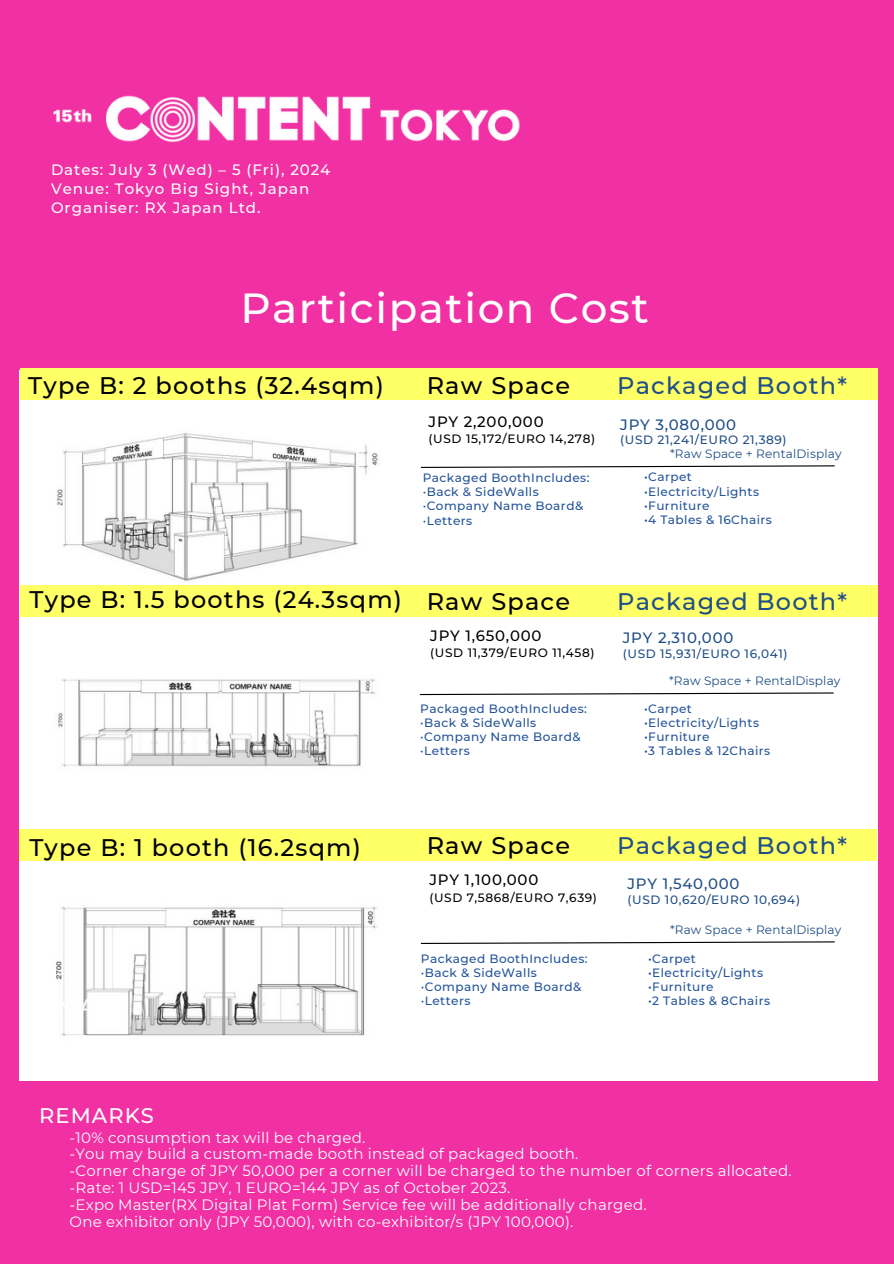
<style>
.page{position:relative;width:894px;height:1264px;background:#fff}
.page>*{position:absolute;margin:0;border:0;box-sizing:border-box;transform-origin:0 0}
.t1{font:500 42px "Montserrat";letter-spacing:.035em;color:#fff}
.t2{font:500 24px "Montserrat";letter-spacing:.05em;color:#000}
.t3{font:500 24px "Montserrat";letter-spacing:.05em;color:#204e86}
.t4{font:500 21px "Montserrat";letter-spacing:.05em;color:#fff}
.t5{font:15px "Montserrat";letter-spacing:.015em;color:#fff}
.t6{font:500 15px "Montserrat";letter-spacing:.065em;color:#fff}
.t7{font:500 15px "Montserrat";letter-spacing:.05em;color:#000}
.t8{font:500 15px "Montserrat";letter-spacing:.05em;color:#204e86}
.t9{font:500 12px "Montserrat";letter-spacing:.035em;color:#24549b}
.t10{font:12px "Montserrat";letter-spacing:.01em;color:#204e86}
.t11{font:500 12px "Montserrat";letter-spacing:.05em;color:#204e86}
.t12{font:500 12px "Montserrat";letter-spacing:.05em;color:#000}
.s1{font-weight:400}
</style>
<div class="page">
<div style="left:0;top:0;width:893px;height:1263px;background:#f130a3"></div>
<div style="left:19px;top:370px;width:858px;height:710px;background:#fff"></div>
<div style="left:20px;top:585px;width:857px;height:31px;background:#ff6"></div>
<div style="left:20px;top:368px;width:857px;height:31px;background:#ff6"></div>
<div style="left:19px;top:829px;width:857px;height:31px;background:#ff6"></div>
<img style="left:56px;top:433px;width:322px;height:148px">
<img style="left:58px;top:679px;width:318px;height:88px">
<img style="left:56px;top:906px;width:321px;height:130px">
<svg style="left:420px;top:465px;width:415px;height:3px"></svg>
<svg style="left:419px;top:692px;width:415px;height:3px"></svg>
<svg style="left:420px;top:941px;width:415px;height:3px"></svg>
<img style="left:53px;top:95px;width:467px;height:48px">
<p class="t6" style="left:51px;top:160px;width:281px">Dates: July 3 (Wed) – 5 (Fri), 2024</p>
<p class="t6" style="left:51px;top:179px;width:260px">Venue: Tokyo Big Sight, Japan</p>
<p class="t6" style="left:51px;top:199px;width:211px">Organiser: RX Japan Ltd.</p>
<p class="t1" style="left:240px;top:282px;width:410px">Participation Cost</p>
<p class="t2" style="left:28px;top:370px;width:357px">Type B: 2 booths (32.4sqm)</p>
<p class="t2" style="left:426px;top:370px;width:145px">Raw Space</p>
<p class="t3" style="left:617px;top:370px;width:231px">Packaged Booth*</p>
<p class="t7" style="left:428px;top:412px;width:116px">JPY 2,200,000</p>
<p class="t12" style="left:428px;top:431px;width:168px">(USD 15,172/EURO 14,278)</p>
<p class="t8" style="left:620px;top:415px;width:117px">JPY 3,080,000</p>
<p class="t11" style="left:620px;top:433px;width:168px">(USD 21,241/EURO 21,389)</p>
<p class="t10" style="left:670px;top:446px;width:173px">*Raw Space + RentalDisplay</p>
<p class="t9" style="left:422px;top:470px;width:168px">Packaged BoothIncludes:</p>
<p class="t9" style="left:422px;top:485px;width:117px"><span class="s1">•</span>Back &amp; SideWalls</p>
<p class="t9" style="left:422px;top:499px;width:162px"><span class="s1">•</span>Company Name Board&amp;</p>
<p class="t9" style="left:422px;top:513px;width:51px"><span class="s1">•</span>Letters</p>
<p class="t9" style="left:644px;top:470px;width:49px">•Carpet</p>
<p class="t9" style="left:644px;top:484px;width:116px">•Electricity/Lights</p>
<p class="t9" style="left:644px;top:498px;width:67px">•Furniture</p>
<p class="t9" style="left:644px;top:512px;width:129px">•4 Tables &amp; 16Chairs</p>
<p class="t2" style="left:30px;top:585px;width:374px">Type B: 1.5 booths (24.3sqm)</p>
<p class="t2" style="left:426px;top:586px;width:145px">Raw Space</p>
<p class="t3" style="left:617px;top:586px;width:231px">Packaged Booth*</p>
<p class="t7" style="left:430px;top:626px;width:113px">JPY 1,650,000</p>
<p class="t12" style="left:430px;top:645px;width:166px">(USD 11,379/EURO 11,458)</p>
<p class="t8" style="left:622px;top:629px;width:112px">JPY 2,310,000</p>
<p class="t11" style="left:622px;top:646px;width:166px">(USD 15,931/EURO 16,041)</p>
<p class="t10" style="left:669px;top:673px;width:173px">*Raw Space + RentalDisplay</p>
<p class="t9" style="left:420px;top:701px;width:168px">Packaged BoothIncludes:</p>
<p class="t9" style="left:420px;top:715px;width:117px"><span class="s1">•</span>Back &amp; SideWalls</p>
<p class="t9" style="left:420px;top:729px;width:162px"><span class="s1">•</span>Company Name Board&amp;</p>
<p class="t9" style="left:420px;top:743px;width:51px"><span class="s1">•</span>Letters</p>
<p class="t9" style="left:644px;top:701px;width:49px">•Carpet</p>
<p class="t9" style="left:644px;top:715px;width:116px">•Electricity/Lights</p>
<p class="t9" style="left:644px;top:729px;width:67px">•Furniture</p>
<p class="t9" style="left:644px;top:743px;width:128px">•3 Tables &amp; 12Chairs</p>
<p class="t2" style="left:29px;top:832px;width:333px">Type B: 1 booth (16.2sqm)</p>
<p class="t2" style="left:426px;top:831px;width:145px">Raw Space</p>
<p class="t3" style="left:617px;top:831px;width:231px">Packaged Booth*</p>
<p class="t7" style="left:429px;top:870px;width:110px">JPY 1,100,000</p>
<p class="t12" style="left:429px;top:890px;width:169px">(USD 7,5868/EURO 7,639)</p>
<p class="t8" style="left:627px;top:874px;width:113px">JPY 1,540,000</p>
<p class="t11" style="left:627px;top:892px;width:174px">(USD 10,620/EURO 10,694)</p>
<p class="t10" style="left:669px;top:922px;width:173px">*Raw Space + RentalDisplay</p>
<p class="t9" style="left:421px;top:951px;width:168px">Packaged BoothIncludes:</p>
<p class="t9" style="left:421px;top:965px;width:117px"><span class="s1">•</span>Back &amp; SideWalls</p>
<p class="t9" style="left:421px;top:979px;width:162px"><span class="s1">•</span>Company Name Board&amp;</p>
<p class="t9" style="left:421px;top:993px;width:51px"><span class="s1">•</span>Letters</p>
<p class="t9" style="left:647px;top:951px;width:49px">•Carpet</p>
<p class="t9" style="left:647px;top:965px;width:116px">•Electricity/Lights</p>
<p class="t9" style="left:647px;top:979px;width:67px">•Furniture</p>
<p class="t9" style="left:647px;top:993px;width:124px">•2 Tables &amp; 8Chairs</p>
<p class="t4" style="left:39px;top:1102px;width:116px">REMARKS</p>
<p class="t5" style="left:70px;top:1127px;width:297px">-10% consumption tax will be charged.</p>
<p class="t5" style="left:70px;top:1144px;width:510px">-You may build a custom-made booth instead of packaged booth.</p>
<p class="t5" style="left:70px;top:1161px;width:723px">-Corner charge of JPY 50,000 per a corner will be charged to the number of corners allocated.</p>
<p class="t5" style="left:70px;top:1178px;width:442px">-Rate: 1 USD=145 JPY, 1 EURO=144 JPY as of October 2023.</p>
<p class="t5" style="left:70px;top:1195px;width:578px">-Expo Master(RX Digital Plat Form) Service fee will be additionally charged.</p>
<p class="t5" style="left:70px;top:1212px;width:505px">One exhibitor only (JPY 50,000), with co-exhibitor/s (JPY 100,000).</p>
</div>
